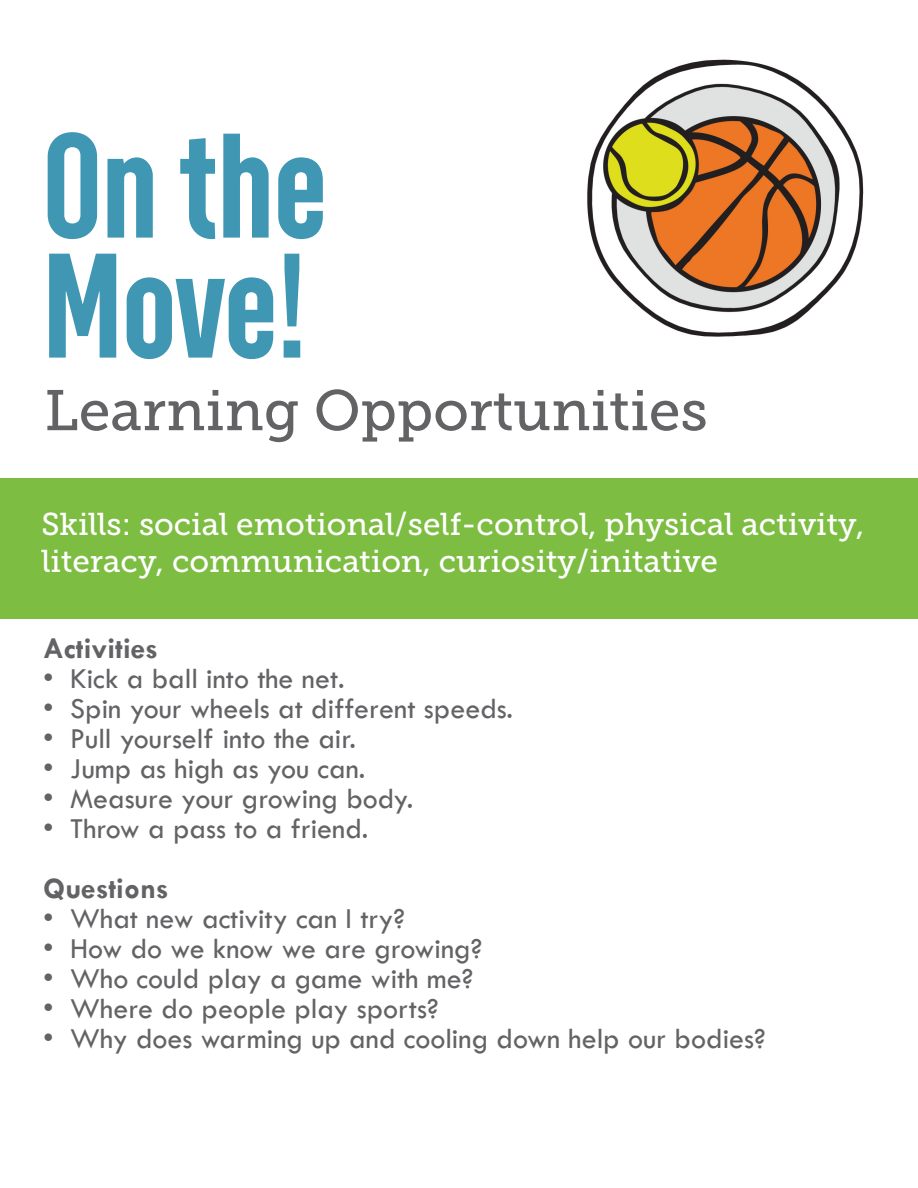
<style>
.page{position:relative;width:918px;height:1188px;background:#fff}
.page>*{position:absolute;margin:0;border:0;box-sizing:border-box;transform-origin:0 0}
.t1{font:700 148.5px/120px "Chairdrobe";color:#3f97b4}
.t2{font:57px "Museo Slab 500";color:#636366}
.t3{font:31.5px "Museo Slab 500";color:#fff}
.t4{font:30px "Tw Cen";color:#636366}
.t5{font:700 30px "Tw Cen";color:#636366}
</style>
<div class="page">
<img style="left:587px;top:59px;width:277px;height:278px">
<div style="left:0;top:478px;width:918px;height:141px;background:#7cbd42"></div>
<p class="t1" style="left:43px;top:119px;width:286px">On the<br>Move!</p>
<p class="t2" style="left:44px;top:379px;width:665px">Learning Opportunities</p>
<p class="t3" style="left:41px;top:506px;width:824px">Skills: social emotional/self-control, physical activity,</p>
<p class="t3" style="left:41px;top:544px;width:678px">literacy, communication, curiosity/initative</p>
<p class="t5" style="left:43px;top:630px;width:116px">Activities</p>
<p class="t4" style="left:43px;top:660px;width:303px">• Kick a ball into the net.</p>
<p class="t4" style="left:43px;top:690px;width:472px">• Spin your wheels at different speeds.</p>
<p class="t4" style="left:43px;top:720px;width:314px">• Pull yourself into the air.</p>
<p class="t4" style="left:43px;top:750px;width:324px">• Jump as high as you can.</p>
<p class="t4" style="left:43px;top:780px;width:372px">• Measure your growing body.</p>
<p class="t4" style="left:43px;top:810px;width:327px">• Throw a pass to a friend.</p>
<p class="t5" style="left:43px;top:870px;width:127px">Questions</p>
<p class="t4" style="left:43px;top:900px;width:363px">• What new activity can I try?</p>
<p class="t4" style="left:43px;top:930px;width:441px">• How do we know we are growing?</p>
<p class="t4" style="left:43px;top:960px;width:432px">• Who could play a game with me?</p>
<p class="t4" style="left:43px;top:990px;width:397px">• Where do people play sports?</p>
<p class="t4" style="left:43px;top:1020px;width:724px">• Why does warming up and cooling down help our bodies?</p>
</div>
